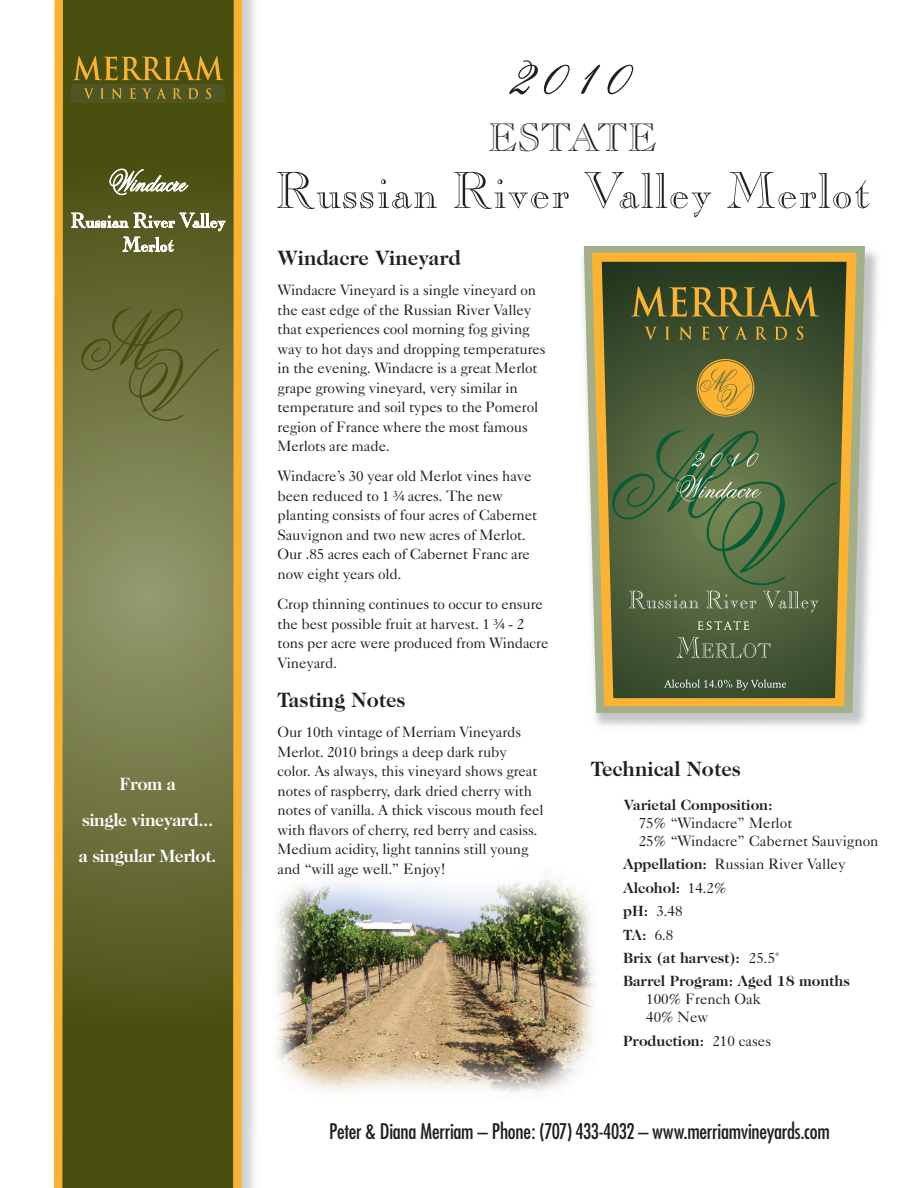
<style>
.page{position:relative;width:918px;height:1188px;background:#fff}
.page>*{position:absolute;margin:0;border:0;box-sizing:border-box;transform-origin:0 0}
.t1{font:75px "Flemish Script BT";color:#231f20}
.t2{font:51px "Caslon Open Face";color:#231f20}
.t3{font:39px "Caslon Open Face";color:#231f20}
.t4{font:condensed 21px "Futura";letter-spacing:-.015em;color:#231f20}
.t5{font:700 21px "Caslon Two Twenty Four";color:#231f20}
.t6{font:700 18px/36px "Caslon Two Twenty Four";letter-spacing:-.025em;color:#fff;text-align:center}
.t7{font:15px/19.5px "Caslon Five Forty";letter-spacing:-.01em;color:#231f20}
.t8{font:700 15px/23.4px "Caslon Two Twenty Four";color:#231f20}
.s1{font-family:"Caslon Two Twenty Four";font-weight:700}
.s2{font-family:"Caslon Five Forty";font-weight:400}
</style>
<div class="page">
<img style="left:276px;top:875px;width:320px;height:218px">
<svg style="left:584px;top:246px;width:281px;height:467px"></svg>
<svg style="left:592px;top:253px;width:265px;height:453px;background:#6b6b38"></svg>
<svg style="left:697px;top:359px;width:57px;height:58px;background:#c49834"></svg>
<svg style="left:664px;top:679px;width:122px;height:12px"></svg>
<svg style="left:629px;top:591px;width:70px;height:18px"></svg>
<svg style="left:706px;top:591px;width:50px;height:18px"></svg>
<svg style="left:763px;top:591px;width:56px;height:22px"></svg>
<svg style="left:698px;top:621px;width:51px;height:9px"></svg>
<svg style="left:676px;top:637px;width:95px;height:21px;background:#5e6d4f"></svg>
<svg style="left:612px;top:430px;width:225px;height:155px;background:#546e45"></svg>
<svg style="left:54px;top:0;width:188px;height:1188px;background:#f8b63e"></svg>
<svg style="left:62px;top:0;width:172px;height:1188px;background:#676b33"></svg>
<div style="left:71px;top:85px;width:154px;height:18px;background:#4e5723"></div>
<svg style="left:73px;top:56px;width:151px;height:24px;background:#7f6d18"></svg>
<svg style="left:84px;top:88px;width:10px;height:11px"></svg>
<svg style="left:100px;top:88px;width:4px;height:11px"></svg>
<svg style="left:112px;top:88px;width:10px;height:11px"></svg>
<svg style="left:130px;top:88px;width:6px;height:11px"></svg>
<svg style="left:142px;top:88px;width:24px;height:11px"></svg>
<svg style="left:173px;top:88px;width:9px;height:11px"></svg>
<svg style="left:188px;top:88px;width:10px;height:11px"></svg>
<svg style="left:206px;top:88px;width:5px;height:11px"></svg>
<svg style="left:81px;top:308px;width:138px;height:113px;background:#686d38"></svg>
<svg style="left:71px;top:213px;width:154px;height:39px"></svg>
<svg style="left:110px;top:169px;width:78px;height:26px"></svg>
<p class="t6" style="left:79px;top:766px;width:139px">From a<br>single vineyard... a singular Merlot.</p>
<h1 class="t1" style="left:513px;top:23px;width:121px">2010</h1>
<h3 class="t3" style="left:488px;top:115px;width:158px">Estate</h3>
<h2 class="t2" style="left:275px;top:160px;width:598px">Russian River Valley Merlot</h2>
<h3 class="t5" style="left:278px;top:245px;width:185px">Windacre Vineyard</h3>
<p class="t7" style="left:278px;top:280px;width:270px">Windacre Vineyard is a single vineyard on the east edge of the Russian River Valley that experiences cool morning fog giving way to hot days and dropping temperatures in the evening. Windacre is a great Merlot grape growing vineyard, very similar in temperature and soil types to the Pomerol region of France where the most famous Merlots are made.</p>
<p class="t7" style="left:278px;top:466px;width:261px">Windacre’s 30 year old Merlot vines have been reduced to 1 ¾ acres. The new planting consists of four acres of Cabernet Sauvignon and two new acres of Merlot.<br>Our .85 acres each of Cabernet Franc are now eight years old.</p>
<p class="t7" style="left:278px;top:594px;width:272px">Crop thinning continues to occur to ensure the best possible fruit at harvest. 1 ¾ - 2 tons per acre were produced from Windacre Vineyard.</p>
<h3 class="t5" style="left:278px;top:687px;width:129px">Tasting Notes</h3>
<p class="t7" style="left:278px;top:722px;width:268px">Our 10th vintage of Merriam Vineyards Merlot. 2010 brings a deep dark ruby color. As always, this vineyard shows great notes of raspberry, dark dried cherry with notes of vanilla. A thick viscous mouth feel with flavors of cherry, red berry and casiss.<br>Medium acidity, light tannins still young and “will age well.” Enjoy!</p>
<h3 class="t5" style="left:591px;top:756px;width:152px">Technical Notes</h3>
<p class="t8" style="left:624px;top:793px;width:150px">Varietal Composition:</p>
<p class="t7" style="left:639px;top:814px;width:241px;line-height:18px">75% “Windacre” Merlot<br>25% “Windacre” Cabernet Sauvignon</p>
<p class="t7" style="left:623px;top:854px;width:224px"><span class="s1">Appellation:</span> Russian River Valley</p>
<p class="t8" style="left:623px;top:876px;width:105px">Alcohol: <span class="s2">14.2%</span></p>
<p class="t7" style="left:623px;top:901px;width:61px"><span class="s1">pH:</span> 3.48</p>
<p class="t8" style="left:623px;top:923px;width:228px">TA: <span class="s2">6.8<br></span>Brix (at harvest): <span class="s2">25.5˚<br></span>Barrel Program: Aged 18 months</p>
<p class="t7" style="left:646px;top:990px;width:117px;line-height:18px">100% French Oak<br>40% New</p>
<p class="t8" style="left:623px;top:1029px;width:150px">Production: <span class="s2">210 cases</span></p>
<h3 class="t4" style="left:329px;top:1118px;width:502px">Peter &amp; Diana Merriam – Phone: (707) 433-4032 – www.merriamvineyards.com</h3>
</div>
